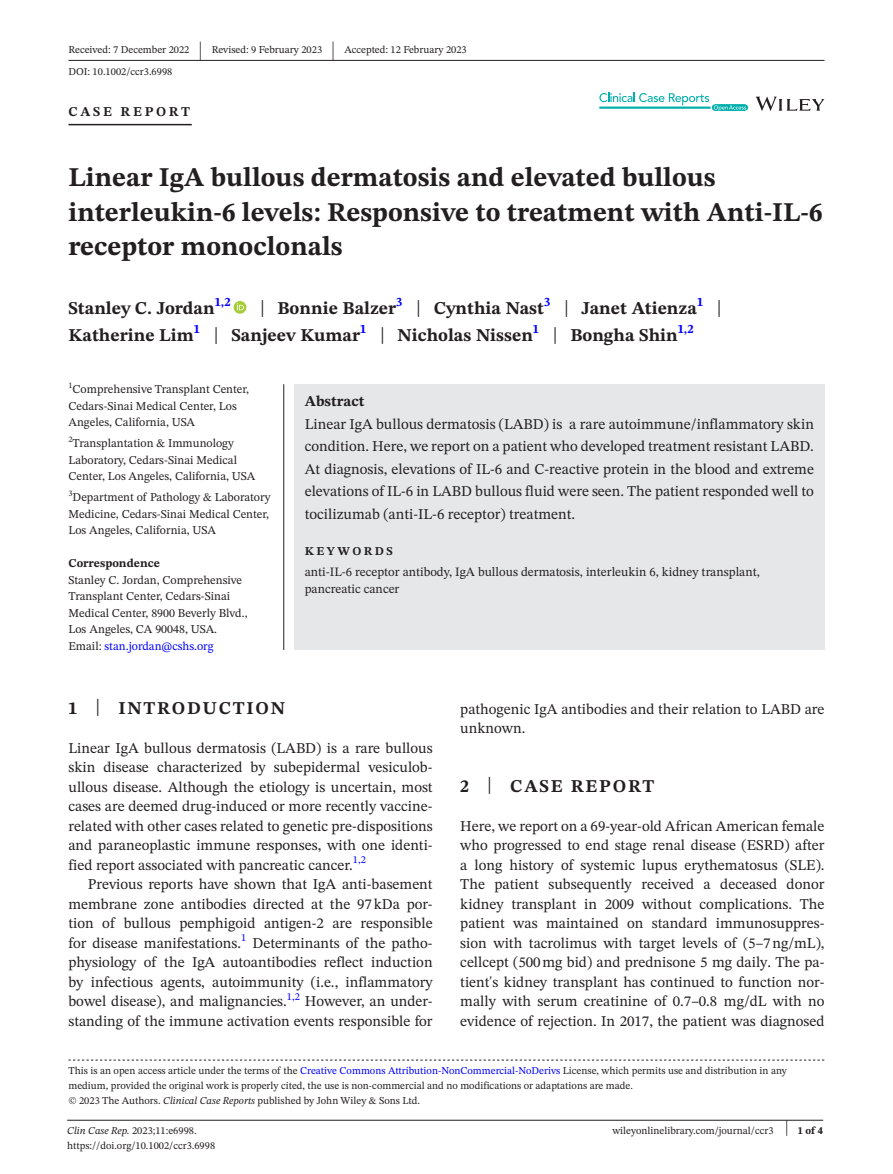
<style>
.page{position:relative;width:893px;height:1174px;background:#fff}
.page>*{position:absolute;margin:0;border:0;box-sizing:border-box;transform-origin:0 0}
.t1{font:700 27px/34.5px "STIX Two Text";color:#231f20}
.t2{font:25.65px "STIX Two Text";color:#231f20;scale:.49 1}
.t3{font:700 18px/27px "STIX Two Text";color:#231f20}
.t4{font:700 18px "STIX Two Text";letter-spacing:.1em;color:#231f20}
.t5{font:15px/19.5px "STIX Two Text";color:#231f20;text-align:justify}
.t6{font:700 15px "STIX Two Text";color:#231f20}
.t7{font:700 13.5px "STIX Two Text";letter-spacing:.2em;color:#231f20}
.t8{font:12.75px/17.2px "STIX Two Text";color:#231f20}
.t9{font:12px/16.5px "STIX Two Text";color:#231f20}
.t10{font:700 12px "STIX Two Text";color:#231f20}
.t11{font:700 12px "STIX Two Text";letter-spacing:.2em;color:#231f20}
.t12{font:10.5px/15px "STIX Two Text";color:#231f20}
.t13{font:10.5px "STIX Two Text";color:#00f}
.t14{font:700 10.5px "STIX Two Text";color:#231f20}
.s1{font-weight:400;font-size:23.4px}
.s2{color:#00f}
.s3{font-weight:400;font-size:23.7px}
.s4{font-style:italic}
.s5{font-weight:400;font-size:22.2px}
</style>
<div class="page">
<hr style="left:67px;top:1119px;width:756px;height:1px;background:#231f20">
<svg style="left:756px;top:97px;width:68px;height:14px"></svg>
<svg style="left:599px;top:93px;width:149px;height:18px"></svg>
<hr style="left:68px;top:60px;width:756px;height:1px;background:#231f20">
<hr style="left:68px;top:124px;width:124px;height:1px;background:#231f20">
<svg style="left:234px;top:301px;width:12px;height:13px"></svg>
<svg style="left:237px;top:303px;width:7px;height:7px"></svg>
<svg style="left:68px;top:1059px;width:756px;height:1px"></svg>
<hr style="left:283px;top:384px;width:1px;height:266px;background:#231f20">
<div style="left:294px;top:384px;width:530px;height:219px;background:#e6e7e9"></div>
<div style="left:294px;top:603px;width:530px;height:47px;background:#e6e7e9"></div>
<p class="t12" style="left:68px;top:42px;width:123px">Received: 7 December 2022</p>
<h2 class="t2" style="left:199px;top:32px;width:8px">|</h2>
<p class="t12" style="left:212px;top:42px;width:112px">Revised: 9 February 2023</p>
<h2 class="t2" style="left:332px;top:32px;width:8px">|</h2>
<p class="t12" style="left:344px;top:42px;width:124px">Accepted: 12 February 2023</p>
<p class="t12" style="left:68px;top:64px;width:105px">DOI: 10.1002/ccr3.6998</p>
<p class="t7" style="left:68px;top:101px;width:123px">CASE REPORT</p>
<h1 class="t1" style="left:68px;top:161px;width:755px">Linear IgA bullous dermatosis and elevated bullous interleukin-6 levels: Responsive to treatment with Anti-IL-6 receptor monoclonals</h1>
<p class="t3" style="left:68px;top:295px;width:164px">Stanley C. Jordan<sup>1,2</sup></p>
<p class="t3" style="left:68px;top:295px;width:655px;text-indent:192px"><span class="s1">|</span> Bonnie Balzer<sup>3</sup> <span class="s1">|</span> Cynthia Nast<sup>3</sup> <span class="s1">|</span> Janet Atienza<sup>1</sup> <span class="s1">|<br></span>Katherine Lim<sup>1</sup> <span class="s1">|</span> Sanjeev Kumar<sup>1</sup> <span class="s1">|</span> Nicholas Nissen<sup>1</sup> <span class="s1">|</span> Bongha Shin<sup>1,2</sup></p>
<p class="t9" style="left:68px;top:381px;width:182px"><sup>1</sup>Comprehensive Transplant Center,<br>Cedars-Sinai Medical Center, Los<br>Angeles, California, USA</p>
<p class="t9" style="left:68px;top:435px;width:188px"><sup>2</sup>Transplantation &amp; Immunology<br>Laboratory, Cedars-Sinai Medical<br>Center, Los Angeles, California, USA</p>
<p class="t9" style="left:68px;top:489px;width:203px;text-align:justify"><sup>3</sup>Department of Pathology &amp; Laboratory Medicine, Cedars-Sinai Medical Center, Los Angeles, California, USA</p>
<p class="t10" style="left:68px;top:555px;width:93px">Correspondence</p>
<p class="t9" style="left:68px;top:571px;width:181px">Stanley C. Jordan, Comprehensive<br>Transplant Center, Cedars-Sinai<br>Medical Center, 8900 Beverly Blvd.,<br>Los Angeles, CA 90048, USA.<br>Email: <span class="s2">stan.jordan@cshs.org</span></p>
<p class="t6" style="left:305px;top:390px;width:61px">Abstract</p>
<p class="t5" style="left:305px;top:412px;width:511px;line-height:22.5px">Linear IgA bullous dermatosis (LABD) is a rare autoimmune/inflammatory skin condition. Here, we report on a patient who developed treatment resistant LABD.<br>At diagnosis, elevations of IL-6 and C-reactive protein in the blood and extreme elevations of IL-6 in LABD bullous fluid were seen. The patient responded well to tocilizumab (anti-IL-6 receptor) treatment.</p>
<p class="t11" style="left:305px;top:542px;width:90px">KEYWORDS</p>
<p class="t8" style="left:305px;top:563px;width:457px">anti-IL-6 receptor antibody, IgA bullous dermatosis, interleukin 6, kidney transplant, pancreatic cancer</p>
<p class="t4" style="left:68px;top:695px;width:218px">1 <span class="s3">|</span> INTRODUCTION</p>
<p class="t5" style="left:68px;top:738px;width:366px">Linear IgA bullous dermatosis (LABD) is a rare bullous skin disease characterized by subepidermal vesiculob&shy;ullous disease. Although the etiology is uncertain, most cases are deemed drug-induced or more recently vaccine&shy;related with other cases related to genetic pre-dispositions and paraneoplastic immune responses, with one identi&shy;fied report associated with pancreatic cancer.</p>
<p class="t13" style="left:353px;top:852px;width:14px">1,2</p>
<p class="t5" style="left:68px;top:874px;width:366px;text-indent:20px">Previous reports have shown that IgA anti-basement membrane zone antibodies directed at the 97kDa por&shy;tion of bullous pemphigoid antigen-2 are responsible for disease manifestations.</p>
<p class="t13" style="left:241px;top:930px;width:7px">1</p>
<p class="t5" style="left:68px;top:933px;width:366px;text-indent:184px">Determinants of the patho&shy;physiology of the IgA autoantibodies reflect induction by infectious agents, autoimmunity (i.e., inflammatory bowel disease), and malignancies.</p>
<p class="t13" style="left:287px;top:988px;width:14px">1,2</p>
<p class="t5" style="left:68px;top:991px;width:366px;text-align:right">However, an under-<br>standing of the immune activation events responsible for</p>
<p class="t5" style="left:460px;top:699px;width:366px">pathogenic IgA antibodies and their relation to LABD are unknown.</p>
<p class="t4" style="left:460px;top:773px;width:195px">2 <span class="s3">|</span> CASE REPORT</p>
<p class="t5" style="left:460px;top:816px;width:366px">Here, we report on a 69-year-old African American female who progressed to end stage renal disease (ESRD) after a long history of systemic lupus erythematosus (SLE).<br>The patient subsequently received a deceased donor kidney transplant in 2009 without complications. The patient was maintained on standard immunosuppres&shy;sion with tacrolimus with target levels of (5–7ng/mL), cellcept (500mg bid) and prednisone 5 mg daily. The pa&shy;tient's kidney transplant has continued to function nor&shy;mally with serum creatinine of 0.7–0.8 mg/dL with no evidence of rejection. In 2017, the patient was diagnosed</p>
<p class="t12" style="left:68px;top:1063px;width:720px">This is an open access article under the terms of the <span class="s2">Creative Commons Attribution-NonCommercial-NoDerivs</span> License, which permits use and distribution in any medium, provided the original work is properly cited, the use is non-commercial and no modifications or adaptations are made.<br>© 2023 The Authors. <span class="s4">Clinical Case Reports</span> published by John Wiley &amp; Sons Ltd.</p>
<p class="t12" style="left:67px;top:1123px;width:131px"><span class="s4">Clin Case Rep.</span> 2023;11:e6998.</p>
<p class="t14" style="left:785px;top:1123px;width:39px"><span class="s5">|</span> 1 of 4</p>
<p class="t12" style="left:67px;top:1138px;width:150px">https://doi.org/10.1002/ccr3.6998</p>
<p class="t12" style="left:612px;top:1123px;width:163px">wileyonlinelibrary.com/journal/ccr3</p>
</div>
